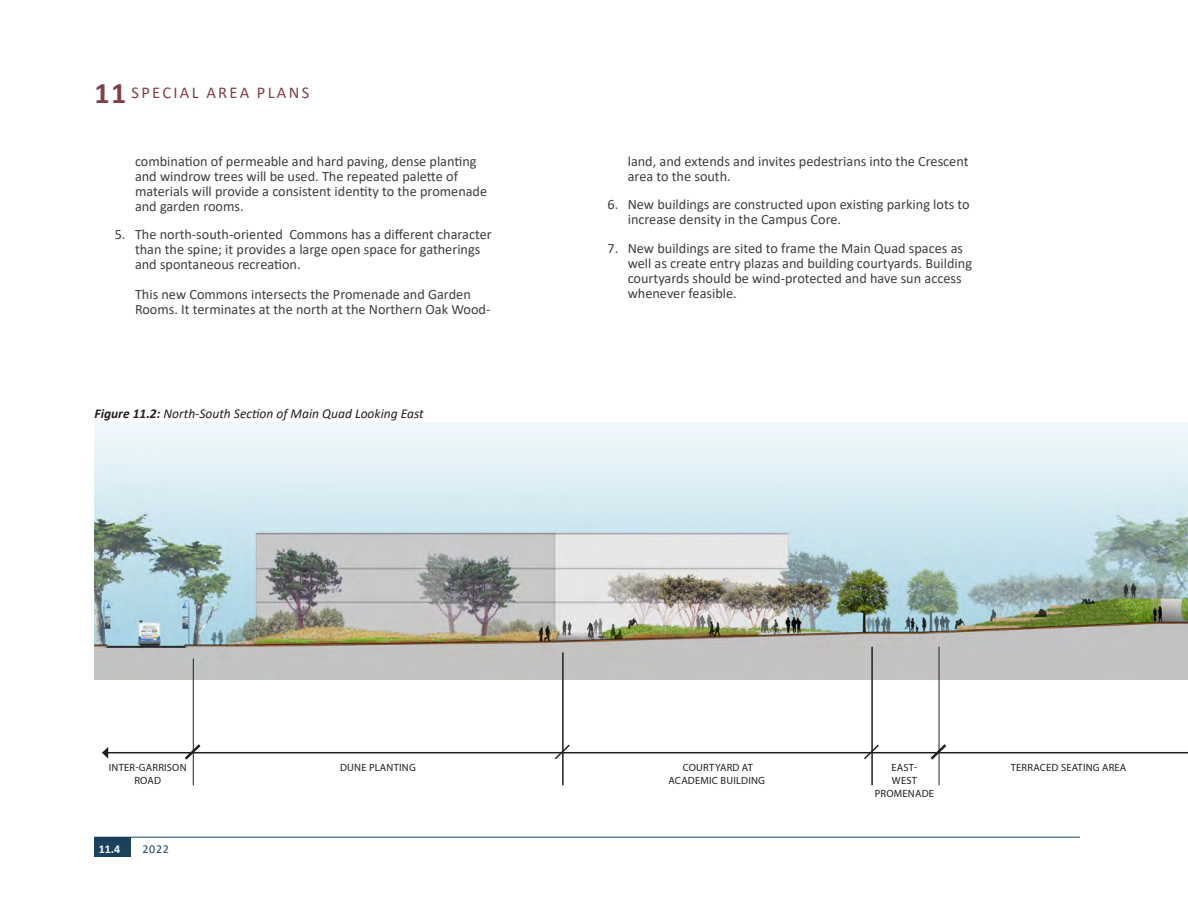
<style>
.page{position:relative;width:1188px;height:918px;background:#fff}
.page>*{position:absolute;margin:0;border:0;box-sizing:border-box;transform-origin:0 0}
.t1{font:16.5px "Calibri";letter-spacing:.14em;color:#7f4049}
.t2{font:14.25px/15px "Calibri";color:#3e3e3f}
.t3{font:italic 13.5px "Calibri";color:#231f20}
.t4{font:700 12px "Calibri";color:#fff}
.t5{font:12px "Calibri";color:#1a425d}
.section_labels{font:10.5px "Myriad Pro";letter-spacing:.02em;color:#231f20}
.s1{font-weight:700;font-size:30px}
.s2{font-weight:700}
</style>
<div class="page">
<hr style="left:94px;top:837px;width:986px;height:1px;background:#1a425d">
<div style="left:94px;top:837px;width:37px;height:19px;background:#1a425d"></div>
<img style="left:94px;top:423px;width:1094px;height:256px">
<svg style="left:928px;top:742px;width:21px;height:20px"></svg>
<svg style="left:553px;top:744px;width:18px;height:16px"></svg>
<svg style="left:862px;top:744px;width:19px;height:15px"></svg>
<svg style="left:182px;top:742px;width:21px;height:20px"></svg>
<hr style="left:108px;top:752px;width:1080px;height:1px;background:#231f20">
<svg style="left:102px;top:747px;width:6px;height:12px"></svg>
<hr style="left:939px;top:647px;width:1px;height:138px;background:#231f20">
<hr style="left:562px;top:652px;width:2px;height:133px;background:#231f20">
<hr style="left:871px;top:647px;width:2px;height:138px;background:#231f20">
<hr style="left:193px;top:658px;width:1px;height:127px;background:#231f20">
<p class="t1" style="left:94px;top:81px;width:216px"><span class="s1">11</span> SPECIAL AREA PLANS</p>
<p class="t2" style="left:135px;top:153px;width:354px">combination of permeable and hard paving, dense planting and windrow trees will be used. The repeated palette of materials will provide a consistent identity to the promenade and garden rooms.</p>
<p class="t2" style="left:135px;top:227px;width:358px;text-indent:-20px">5. The north-south-oriented Commons has a different character than the spine; it provides a large open space for gatherings and spontaneous recreation.</p>
<p class="t2" style="left:135px;top:287px;width:357px">This new Commons intersects the Promenade and Garden<br>Rooms. It terminates at the north at the Northern Oak Wood-</p>
<p class="t3" style="left:94px;top:404px;width:331px"><span class="s2">Figure 11.2:</span> North-South Section of Main Quad Looking East</p>
<p class="t2" style="left:628px;top:153px;width:342px">land, and extends and invites pedestrians into the Crescent area to the south.</p>
<p class="t2" style="left:628px;top:197px;width:344px;text-indent:-20px">6. New buildings are constructed upon existing parking lots to increase density in the Campus Core.</p>
<p class="t2" style="left:628px;top:240px;width:346px;text-indent:-20px">7. New buildings are sited to frame the Main Quad spaces as well as create entry plazas and building courtyards. Building courtyards should be wind-protected and have sun access whenever feasible.</p>
<p class="section_labels" style="left:109px;top:761px;width:79px">INTER-GARRISON</p>
<p class="section_labels" style="left:340px;top:761px;width:77px">DUNE PLANTING</p>
<p class="section_labels" style="left:134px;top:774px;width:28px">ROAD</p>
<p class="t4" style="left:99px;top:841px;width:23px">11.4</p>
<p class="t5" style="left:143px;top:841px;width:28px">2022</p>
<p class="section_labels" style="left:683px;top:761px;width:72px">COURTYARD AT</p>
<p class="section_labels" style="left:669px;top:774px;width:98px">ACADEMIC BUILDING</p>
<p class="section_labels" style="left:891px;top:761px;width:28px">EAST-</p>
<p class="section_labels" style="left:1011px;top:761px;width:117px">TERRACED SEATING AREA</p>
<p class="section_labels" style="left:892px;top:774px;width:27px">WEST</p>
<p class="section_labels" style="left:875px;top:787px;width:61px">PROMENADE</p>
</div>
